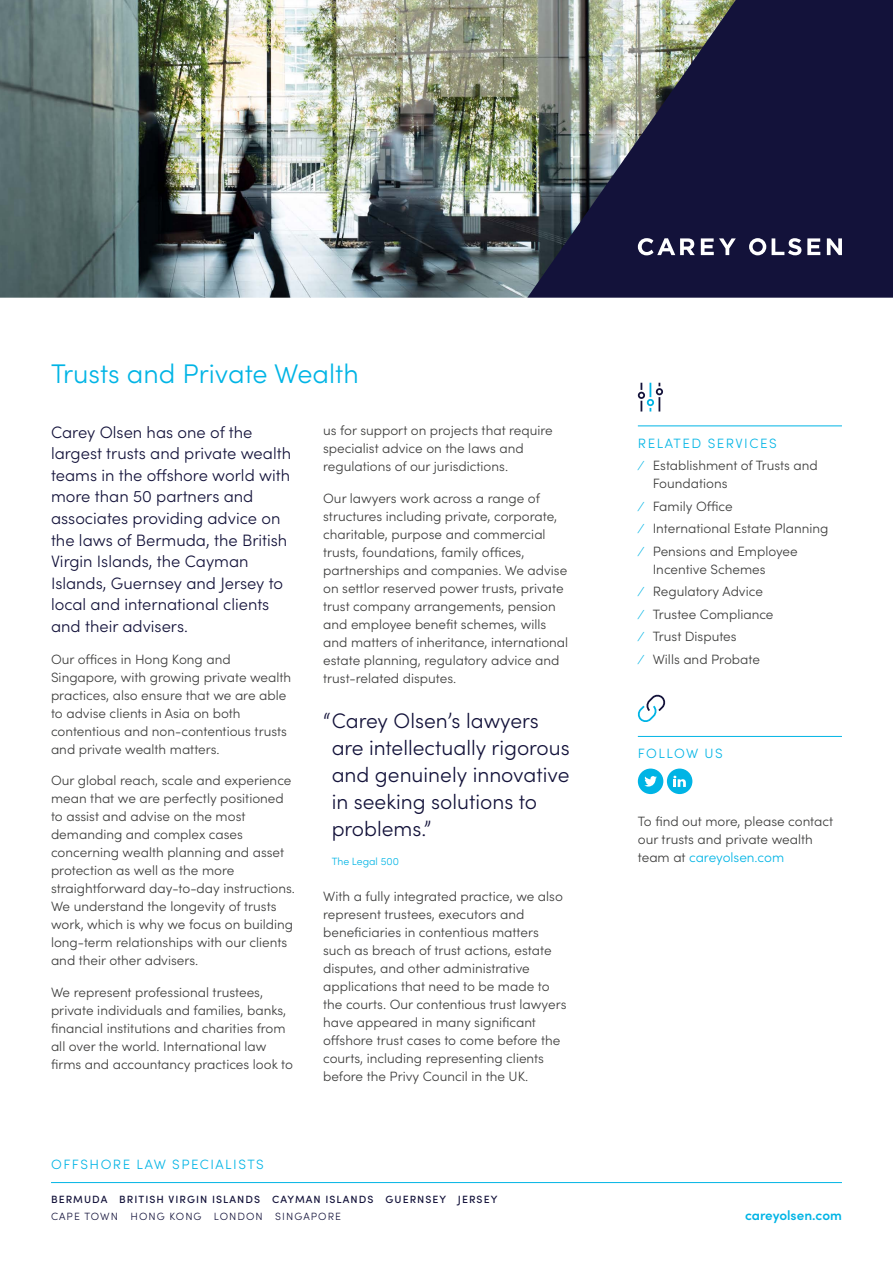
<style>
.page{position:relative;width:893px;height:1263px;background:#fff}
.page>*{position:absolute;margin:0;border:0;box-sizing:border-box;transform-origin:0 0}
.t1{font:300 27px "Sofia Pro";color:#00b4e5}
.t2{font:300 21px/27px "Sofia Pro";color:#13123a}
.t3{font:300 16.5px/21.6px "Sofia Pro";color:#13123a}
.t4{font:300 13.5px/18px "Sofia Pro";color:#3c3c3b}
.t5{font:300 13.5px "Sofia Pro";letter-spacing:.11em;color:#00b4e5}
.t6{font:600 13.5px "Sofia Pro";color:#00b4e5}
.t7{font:500 10.5px "Sofia Pro";letter-spacing:.1em;color:#13123a}
.t8{font:300 10.5px "Sofia Pro";letter-spacing:.1em;color:#13123a}
.t9{font:300 10.5px "Sofia Pro";color:#00b4e5}
.s1{color:#00b4e5}
</style>
<div class="page">
<img style="left:0;top:0;width:527px;height:298px">
<hr style="left:51px;top:1182px;width:791px;height:1px;background:#00b4e5">
<img style="left:527px;top:0;width:366px;height:298px">
<svg style="left:701px;top:238px;width:35px;height:17px"></svg>
<svg style="left:772px;top:238px;width:29px;height:17px"></svg>
<svg style="left:807px;top:238px;width:13px;height:17px"></svg>
<svg style="left:827px;top:238px;width:15px;height:17px"></svg>
<svg style="left:749px;top:238px;width:17px;height:17px"></svg>
<svg style="left:638px;top:238px;width:57px;height:17px"></svg>
<hr style="left:638px;top:425px;width:204px;height:1px;background:#00b4e5">
<hr style="left:638px;top:736px;width:204px;height:1px;background:#00b4e5">
<svg style="left:637px;top:382px;width:26px;height:30px"></svg>
<svg style="left:637px;top:694px;width:29px;height:28px"></svg>
<div style="left:638px;top:768px;width:25px;height:26px;background:#00b4e5;border-radius:50%"></div>
<svg style="left:644px;top:776px;width:13px;height:10px"></svg>
<div style="left:667px;top:768px;width:25px;height:26px;background:#00b4e5;border-radius:50%"></div>
<svg style="left:673px;top:776px;width:13px;height:11px"></svg>
<h1 class="t1" style="left:51px;top:354px;width:309px">Trusts and Private Wealth</h1>
<p class="t3" style="left:51px;top:420px;width:242px">Carey Olsen has one of the largest trusts and private wealth teams in the offshore world with more than 50 partners and associates providing advice on the laws of Bermuda, the British<br>Virgin Islands, the Cayman<br>Islands, Guernsey and Jersey to local and international clients and their advisers.</p>
<p class="t4" style="left:51px;top:649px;width:242px">Our offices in Hong Kong and Singapore, with growing private wealth practices, also ensure that we are able to advise clients in Asia on both contentious and non-contentious trusts and private wealth matters.</p>
<p class="t4" style="left:51px;top:770px;width:246px">Our global reach, scale and experience mean that we are perfectly positioned to assist and advise on the most demanding and complex cases concerning wealth planning and asset protection as well as the more straightforward day-to-day instructions.<br>We understand the longevity of trusts work, which is why we focus on building long-term relationships with our clients and their other advisers.</p>
<p class="t4" style="left:51px;top:982px;width:243px">We represent professional trustees, private individuals and families, banks, financial institutions and charities from all over the world. International law firms and accountancy practices look to</p>
<p class="t4" style="left:323px;top:421px;width:231px">us for support on projects that require specialist advice on the laws and regulations of our jurisdictions.</p>
<p class="t4" style="left:323px;top:488px;width:247px">Our lawyers work across a range of structures including private, corporate, charitable, purpose and commercial trusts, foundations, family offices, partnerships and companies. We advise on settlor reserved power trusts, private trust company arrangements, pension and employee benefit schemes, wills and matters of inheritance, international estate planning, regulatory advice and trust-related disputes.</p>
<h2 class="t2" style="left:332px;top:706px;width:240px;text-indent:-9px">“Carey Olsen’s lawyers are intellectually rigorous and genuinely innovative in seeking solutions to problems.”</h2>
<p class="t9" style="left:332px;top:853px;width:69px">The Legal 500</p>
<p class="t4" style="left:323px;top:886px;width:245px">With a fully integrated practice, we also represent trustees, executors and beneficiaries in contentious matters such as breach of trust actions, estate disputes, and other administrative applications that need to be made to the courts. Our contentious trust lawyers have appeared in many significant offshore trust cases to come before the courts, including representing clients before the Privy Council in the UK.</p>
<p class="t4" style="left:638px;top:431px;width:181px;line-height:22.5px"><span class="s1">RELATED SERVICES<br>⁄</span> Establishment of Trusts and</p>
<p class="t4" style="left:640px;top:471px;width:190px;line-height:22.5px;text-indent:13px">Foundations<br><span class="s1">⁄</span> Family Office<br><span class="s1">⁄</span> International Estate Planning <span class="s1">⁄</span> Pensions and Employee</p>
<p class="t4" style="left:640px;top:557px;width:135px;line-height:22.5px;text-indent:13px">Incentive Schemes<br><span class="s1">⁄</span> Regulatory Advice<br><span class="s1">⁄</span> Trustee Compliance <span class="s1">⁄</span> Trust Disputes<br><span class="s1">⁄</span> Wills and Probate</p>
<p class="t5" style="left:638px;top:743px;width:86px">FOLLOW US</p>
<p class="t4" style="left:638px;top:811px;width:197px">To find out more, please contact our trusts and private wealth team at <span class="s1">careyolsen.com</span></p>
<p class="t5" style="left:51px;top:1155px;width:214px">OFFSHORE LAW SPECIALISTS</p>
<p class="t7" style="left:51px;top:1191px;width:448px">BERMUDA BRITISH VIRGIN ISLANDS CAYMAN ISLANDS GUERNSEY JERSEY</p>
<p class="t8" style="left:51px;top:1209px;width:292px">CAPE TOWN HONG KONG LONDON SINGAPORE</p>
<p class="t6" style="left:745px;top:1205px;width:98px">careyolsen.com</p>
</div>
